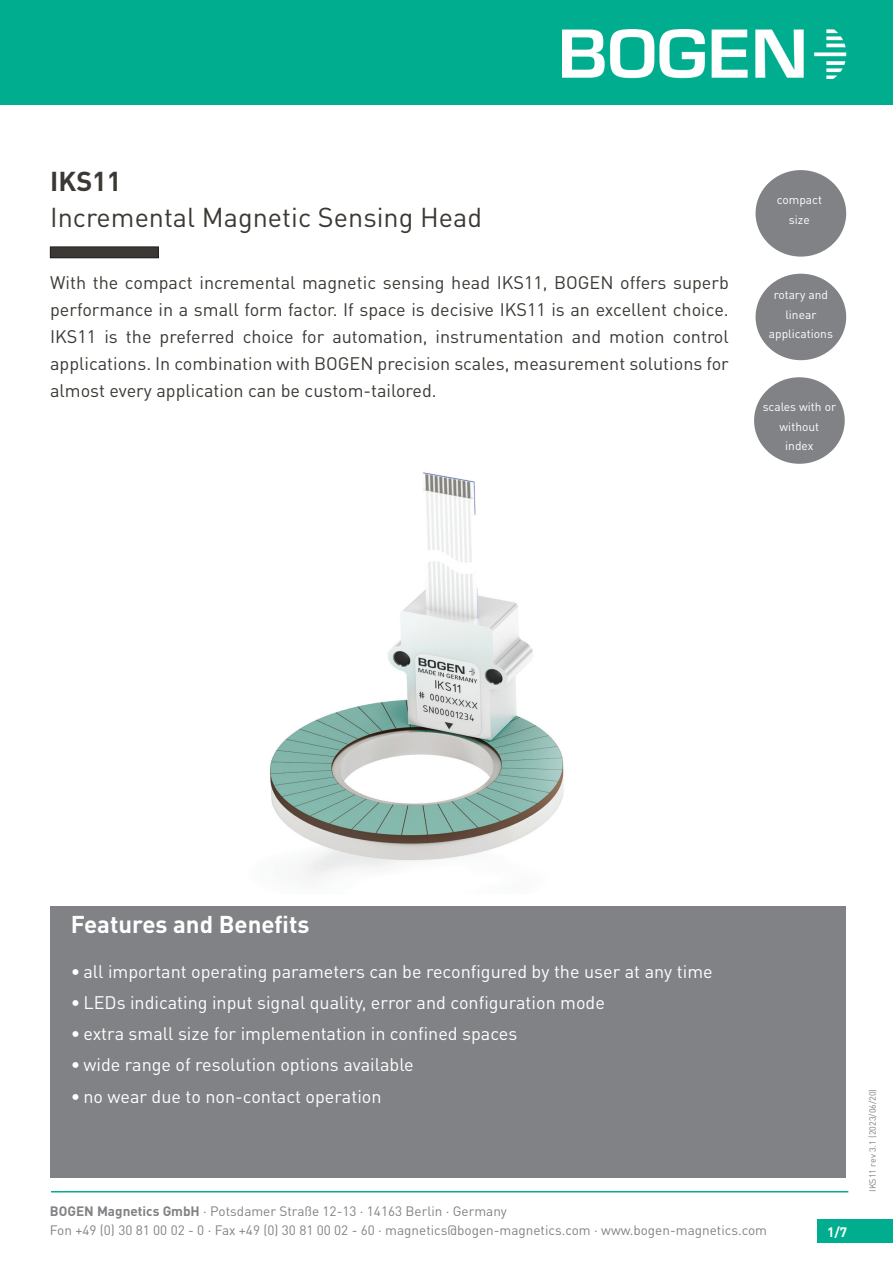
<style>
.page{position:relative;width:893px;height:1263px;background:#fff}
.page>*{position:absolute;margin:0;border:0;box-sizing:border-box;transform-origin:0 0}
.t1{font:27px "DIN Pro";color:#3c3934}
.t2{font:700 27px "DIN Pro";color:#3c3934}
.t3{font:700 24px "DIN Pro";color:#fff}
.t4{font:18px/27px "DIN Pro";color:#3c3934;text-align:justify}
.t5{font:18px "DIN Pro";color:#fff}
.t6{font:13.5px/19.5px "DIN Pro";color:#808285}
.t7{font:700 13.5px "DIN Pro";color:#fff}
.t8{font:12px/19.5px "DIN Pro";color:#fff;text-align:center}
.t9{font:9px "DIN Pro";color:#808285}
.s1{font-weight:700}
</style>
<div class="page">
<div style="left:817px;top:1219px;width:76px;height:24px;background:#00ad8e"></div>
<hr style="left:51px;top:1191px;width:797px;height:1px;background:#00ad8e">
<div style="left:50px;top:907px;width:796px;height:271px;background:#808285"></div>
<div style="left:755px;top:170px;width:91px;height:87px;background:#808285;border-radius:50%"></div>
<div style="left:50px;top:247px;width:108px;height:11px;background:#3c3934"></div>
<div style="left:50px;top:247px;width:109px;height:11px;border:1px solid #231f20"></div>
<div style="left:754px;top:377px;width:91px;height:87px;background:#808285;border-radius:50%"></div>
<div style="left:755px;top:274px;width:91px;height:86px;background:#808285;border-radius:50%"></div>
<img style="left:270px;top:472px;width:294px;height:408px">
<div style="left:0;top:0;width:893px;height:104px;background:#00ad8e"></div>
<img style="left:562px;top:30px;width:285px;height:48px">
<h1 class="t2" style="left:50px;top:163px;width:73px">IKS11</h1>
<h1 class="t1" style="left:50px;top:199px;width:433px">Incremental Magnetic Sensing Head</h1>
<p class="t4" style="left:50px;top:268px;width:680px">With the compact incremental magnetic sensing head IKS11, BOGEN offers superb performance in a small form factor. If space is decisive IKS11 is an excellent choice.<br>IKS11 is the preferred choice for automation, instrumentation and motion control applications. In combination with BOGEN precision scales, measurement solutions for almost every application can be custom-tailored.</p>
<p class="t8" style="left:777px;top:189px;width:47px">compact size</p>
<p class="t8" style="left:769px;top:285px;width:66px">rotary and linear applications</p>
<p class="t8" style="left:763px;top:397px;width:75px">scales with or without<br>index</p>
<h2 class="t3" style="left:71px;top:908px;width:240px">Features and Benefits</h2>
<p class="t5" style="left:71px;top:959px;width:643px">• all important operating parameters can be reconfigured by the user at any time</p>
<p class="t5" style="left:71px;top:990px;width:536px">• LEDs indicating input signal quality, error and configuration mode</p>
<p class="t5" style="left:71px;top:1021px;width:448px">• extra small size for implementation in confined spaces</p>
<p class="t5" style="left:71px;top:1052px;width:345px">• wide range of resolution options available</p>
<p class="t5" style="left:71px;top:1084px;width:312px">• no wear due to non-contact operation</p>
<p class="t6" style="left:50px;top:1200px;width:719px"><span class="s1">BOGEN Magnetics GmbH</span> · Potsdamer Straße 12-13 · 14163 Berlin · Germany<br>Fon +49 (0) 30 81 00 02 - 0 · Fax +49 (0) 30 81 00 02 - 60 · magnetics@bogen-magnetics.com · www.bogen-magnetics.com</p>
<p class="t7" style="left:827px;top:1222px;width:22px">1/7</p>
<p class="t9" style="left:866px;top:1192px;width:105px;rotate:-90deg">IKS11 rev 3.1 (2023/06/20)</p>
</div>
